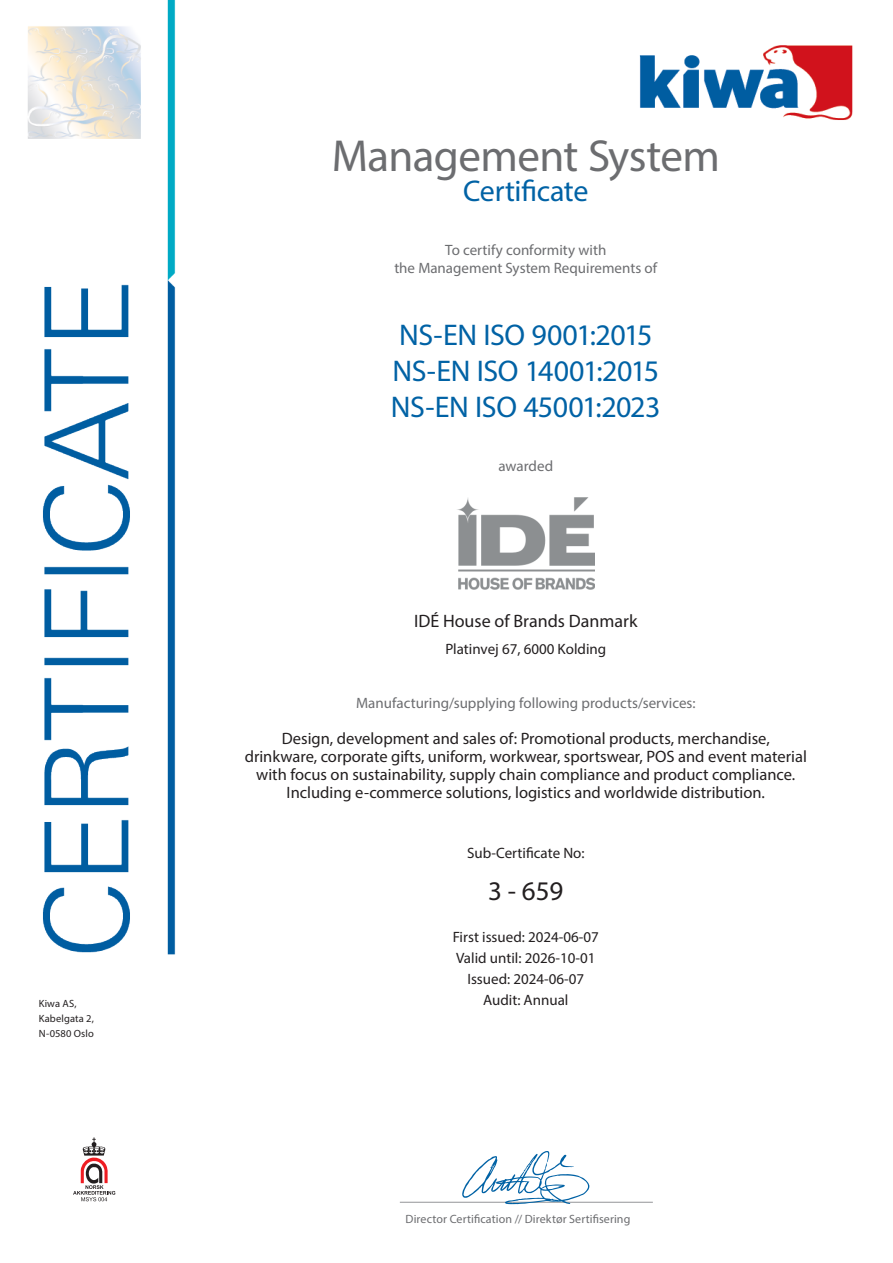
<style>
.page{position:relative;width:893px;height:1263px;background:#fff}
.page>*{position:absolute;margin:0;border:0;box-sizing:border-box;transform-origin:0 0}
.certificate_title{font:45px "Myriad Pro";letter-spacing:-.015em;color:#6c6d70}
.certificate{font:30px "Myriad Pro";letter-spacing:-.015em;color:#0062a5}
.t1{font:27px "Myriad Pro";color:#231f20}
.t2{font:18px "Myriad Pro";color:#231f20}
.t3{font:16.5px "Myriad Pro";color:#231f20}
.explanation_text{font:15px "Myriad Pro";color:#6c6d70}
.t4{font:15px "Myriad Pro";color:#231f20}
.t5{font:12px "Myriad Pro";letter-spacing:.01em;color:#6c6d70}
.t6{font:10.5px/15px "Myriad Pro";letter-spacing:.015em;color:#231f20}
</style>
<div class="page">
<img style="left:28px;top:0;width:825px;height:1205px">
<hr style="left:400px;top:1202px;width:253px;height:1px;background:#939598">
<img style="left:457px;top:497px;width:138px;height:92px">
<svg style="left:462px;top:1151px;width:127px;height:53px"></svg>
<p class="t6" style="left:39px;top:995px;width:57px">Kiwa AS,<br>Kabelgata 2,<br>N-0580 Oslo</p>
<p class="certificate_title" style="left:332px;top:128px;width:390px">Management System</p>
<p class="certificate" style="left:463px;top:172px;width:127px">Certificate</p>
<p class="explanation_text" style="left:445px;top:240px;width:163px">To certify conformity with</p>
<p class="explanation_text" style="left:394px;top:258px;width:264px">the Management System Requirements of</p>
<p class="certificate" style="left:399px;top:316px;width:255px">NS-EN ISO 9001:2015</p>
<p class="certificate" style="left:392px;top:352px;width:268px">NS-EN ISO 14001:2015</p>
<p class="certificate" style="left:391px;top:388px;width:271px">NS-EN ISO 45001:2023</p>
<p class="explanation_text" style="left:498px;top:456px;width:56px">awarded</p>
<p class="t2" style="left:414px;top:609px;width:225px">IDÉ House of Brands Danmark</p>
<p class="t4" style="left:445px;top:639px;width:162px">Platinvej 67, 6000 Kolding</p>
<p class="explanation_text" style="left:356px;top:693px;width:341px">Manufacturing/supplying following products/services:</p>
<p class="t3" style="left:282px;top:728px;width:489px">Design, development and sales of: Promotional products, merchandise,</p>
<p class="t3" style="left:245px;top:746px;width:564px">drinkware, corporate gifts, uniform, workwear, sportswear, POS and event material</p>
<p class="t3" style="left:256px;top:764px;width:540px">with focus on sustainability, supply chain compliance and product compliance.</p>
<p class="t3" style="left:287px;top:782px;width:480px">Including e-commerce solutions, logistics and worldwide distribution.</p>
<p class="t4" style="left:467px;top:844px;width:119px">Sub-Certificate No:</p>
<p class="t1" style="left:488px;top:874px;width:77px">3 - 659</p>
<p class="t4" style="left:453px;top:928px;width:148px">First issued: 2024-06-07</p>
<p class="t4" style="left:456px;top:949px;width:141px">Valid until: 2026-10-01</p>
<p class="t4" style="left:467px;top:970px;width:118px">Issued: 2024-06-07</p>
<p class="t4" style="left:483px;top:991px;width:87px">Audit: Annual</p>
<p class="t5" style="left:406px;top:1211px;width:226px">Director Certification // Direktør Sertifisering</p>
</div>
